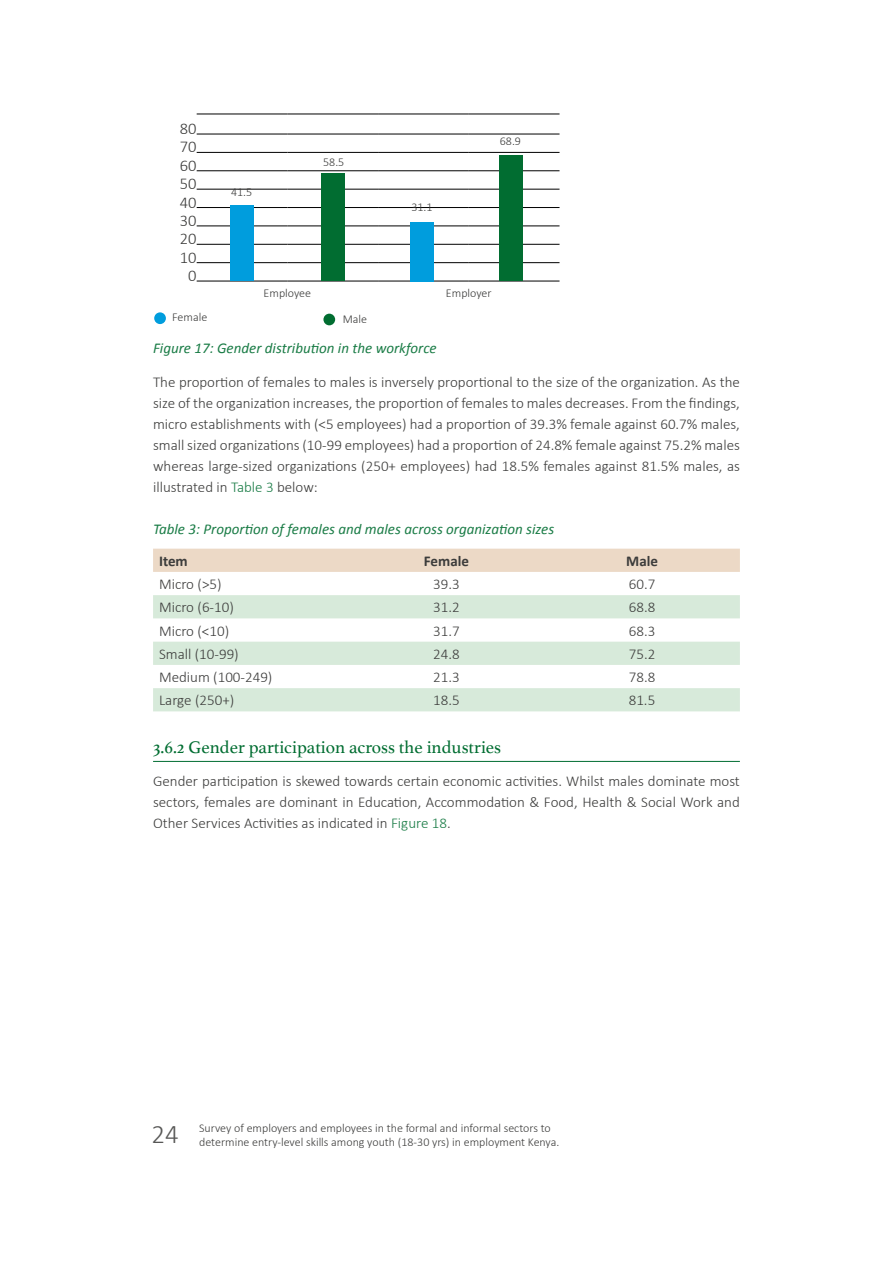
<style>
.page{position:relative;width:893px;height:1263px;background:#fff}
.page>*{position:absolute;margin:0;border:0;box-sizing:border-box;transform-origin:0 0}
.t1{font:300 27px "Calibri";color:#575756}
.t2{font:18px "Athelas";color:#016d31}
.t3{font:300 16.5px/18.5px "Calibri";color:#3c3c3b;text-align:center}
.t4{font:300 15px/21px "Calibri";color:#3c3c3b;text-align:justify}
.t5{font:italic 15px "Calibri";color:#1a7c46}
.t6{font:700 15px "Calibri";color:#3c3c3b}
.t7{font:300 12px/14.4px "Calibri";color:#3c3c3b}
.s1{color:#1a7c46}
</style>
<div class="page">
<hr style="left:153px;top:761px;width:587px;height:1px;background:#016d31">
<hr style="left:197px;top:114px;width:90px;height:1px;background:#000">
<hr style="left:287px;top:114px;width:91px;height:1px;background:#000">
<hr style="left:378px;top:114px;width:91px;height:1px;background:#000">
<hr style="left:469px;top:114px;width:90px;height:1px;background:#000">
<hr style="left:197px;top:134px;width:90px;height:1px;background:#000">
<hr style="left:287px;top:134px;width:91px;height:1px;background:#000">
<hr style="left:378px;top:134px;width:91px;height:1px;background:#000">
<hr style="left:469px;top:134px;width:90px;height:1px;background:#000">
<hr style="left:197px;top:152px;width:90px;height:1px;background:#000">
<hr style="left:287px;top:152px;width:91px;height:1px;background:#000">
<hr style="left:378px;top:152px;width:91px;height:1px;background:#000">
<hr style="left:469px;top:152px;width:90px;height:1px;background:#000">
<hr style="left:197px;top:171px;width:90px;height:1px;background:#000">
<hr style="left:287px;top:171px;width:91px;height:1px;background:#000">
<hr style="left:378px;top:171px;width:91px;height:1px;background:#000">
<hr style="left:469px;top:171px;width:90px;height:1px;background:#000">
<hr style="left:197px;top:189px;width:90px;height:1px;background:#000">
<hr style="left:287px;top:189px;width:91px;height:1px;background:#000">
<hr style="left:378px;top:189px;width:91px;height:1px;background:#000">
<hr style="left:469px;top:189px;width:90px;height:1px;background:#000">
<hr style="left:197px;top:207px;width:90px;height:1px;background:#000">
<hr style="left:287px;top:207px;width:91px;height:1px;background:#000">
<hr style="left:378px;top:207px;width:91px;height:1px;background:#000">
<hr style="left:469px;top:207px;width:90px;height:1px;background:#000">
<hr style="left:197px;top:226px;width:90px;height:1px;background:#000">
<hr style="left:287px;top:226px;width:91px;height:1px;background:#000">
<hr style="left:378px;top:226px;width:91px;height:1px;background:#000">
<hr style="left:469px;top:226px;width:90px;height:1px;background:#000">
<hr style="left:197px;top:244px;width:90px;height:1px;background:#000">
<hr style="left:287px;top:244px;width:91px;height:1px;background:#000">
<hr style="left:378px;top:244px;width:91px;height:1px;background:#000">
<hr style="left:469px;top:244px;width:90px;height:1px;background:#000">
<hr style="left:197px;top:262px;width:90px;height:1px;background:#000">
<hr style="left:287px;top:262px;width:91px;height:1px;background:#000">
<hr style="left:378px;top:262px;width:91px;height:1px;background:#000">
<hr style="left:469px;top:262px;width:90px;height:1px;background:#000">
<hr style="left:197px;top:281px;width:90px;height:1px;background:#000">
<hr style="left:287px;top:281px;width:91px;height:1px;background:#000">
<hr style="left:378px;top:281px;width:91px;height:1px;background:#000">
<hr style="left:469px;top:281px;width:90px;height:1px;background:#000">
<div style="left:231px;top:205px;width:23px;height:75px;background:#009ddd"></div>
<div style="left:322px;top:173px;width:23px;height:107px;background:#016d31"></div>
<div style="left:410px;top:222px;width:24px;height:60px;background:#009ddd"></div>
<div style="left:499px;top:155px;width:24px;height:125px;background:#016d31"></div>
<div style="left:154px;top:312px;width:12px;height:12px;background:#009ddd;border-radius:50%"></div>
<div style="left:323px;top:314px;width:12px;height:11px;background:#016d31;border-radius:50%"></div>
<div style="left:153px;top:549px;width:587px;height:23px;background:#ecd9c6"></div>
<svg style="left:153px;top:595px;width:587px;height:116px;fill:#d7eada"></svg>
<p class="t3" style="left:180px;top:119px;width:18px">80<br>70<br>60<br>50<br>40<br>30<br>20<br>10<br>0</p>
<p class="t7" style="left:231px;top:185px;width:23px">41.5</p>
<p class="t7" style="left:323px;top:155px;width:23px">58.5</p>
<p class="t7" style="left:411px;top:200px;width:23px">31.1</p>
<p class="t7" style="left:500px;top:134px;width:23px">68.9</p>
<p class="t7" style="left:264px;top:286px;width:49px">Employee</p>
<p class="t7" style="left:446px;top:286px;width:47px">Employer</p>
<p class="t7" style="left:172px;top:310px;width:36px">Female</p>
<p class="t7" style="left:343px;top:311px;width:26px">Male</p>
<p class="t5" style="left:153px;top:338px;width:285px">Figure 17: Gender distribution in the workforce</p>
<p class="t4" style="left:153px;top:371px;width:588px">The proportion of females to males is inversely proportional to the size of the organization. As the size of the organization increases, the proportion of females to males decreases. From the findings, micro establishments with (&lt;5 employees) had a proportion of 39.3% female against 60.7% males, small sized organizations (10-99 employees) had a proportion of 24.8% female against 75.2% males whereas large-sized organizations (250+ employees) had 18.5% females against 81.5% males, as illustrated in <span class="s1">Table 3</span> below:</p>
<p class="t5" style="left:153px;top:519px;width:403px">Table 3: Proportion of females and males across organization sizes</p>
<p class="t6" style="left:159px;top:551px;width:30px">Item</p>
<p class="t6" style="left:424px;top:551px;width:47px">Female</p>
<p class="t6" style="left:626px;top:551px;width:33px">Male</p>
<p class="t4" style="left:159px;top:573px;width:64px">Micro (&gt;5)</p>
<p class="t4" style="left:433px;top:573px;width:28px">39.3</p>
<p class="t4" style="left:629px;top:573px;width:28px">60.7</p>
<p class="t4" style="left:159px;top:597px;width:76px">Micro (6-10)</p>
<p class="t4" style="left:433px;top:597px;width:28px">31.2</p>
<p class="t4" style="left:629px;top:597px;width:28px">68.8</p>
<p class="t4" style="left:159px;top:620px;width:72px">Micro (&lt;10)</p>
<p class="t4" style="left:433px;top:620px;width:28px">31.7</p>
<p class="t4" style="left:629px;top:620px;width:28px">68.3</p>
<p class="t4" style="left:159px;top:643px;width:81px">Small (10-99)</p>
<p class="t4" style="left:433px;top:643px;width:28px">24.8</p>
<p class="t4" style="left:629px;top:643px;width:28px">75.2</p>
<p class="t4" style="left:159px;top:666px;width:115px">Medium (100-249)</p>
<p class="t4" style="left:433px;top:666px;width:28px">21.3</p>
<p class="t4" style="left:629px;top:666px;width:28px">78.8</p>
<p class="t4" style="left:159px;top:690px;width:77px">Large (250+)</p>
<p class="t4" style="left:433px;top:690px;width:28px">18.5</p>
<p class="t4" style="left:629px;top:690px;width:28px">81.5</p>
<p class="t2" style="left:153px;top:732px;width:350px">3.6.2 Gender participation across the industries</p>
<p class="t4" style="left:153px;top:771px;width:588px">Gender participation is skewed towards certain economic activities. Whilst males dominate most sectors, females are dominant in Education, Accommodation &amp; Food, Health &amp; Social Work and Other Services Activities as indicated in <span class="s1">Figure 18</span>.</p>
<h1 class="t1" style="left:151px;top:1117px;width:29px">24</h1>
<p class="t7" style="left:199px;top:1120px;width:362px">Survey of employers and employees in the formal and informal sectors to determine entry-level skills among youth (18-30 yrs) in employment Kenya.</p>
</div>
